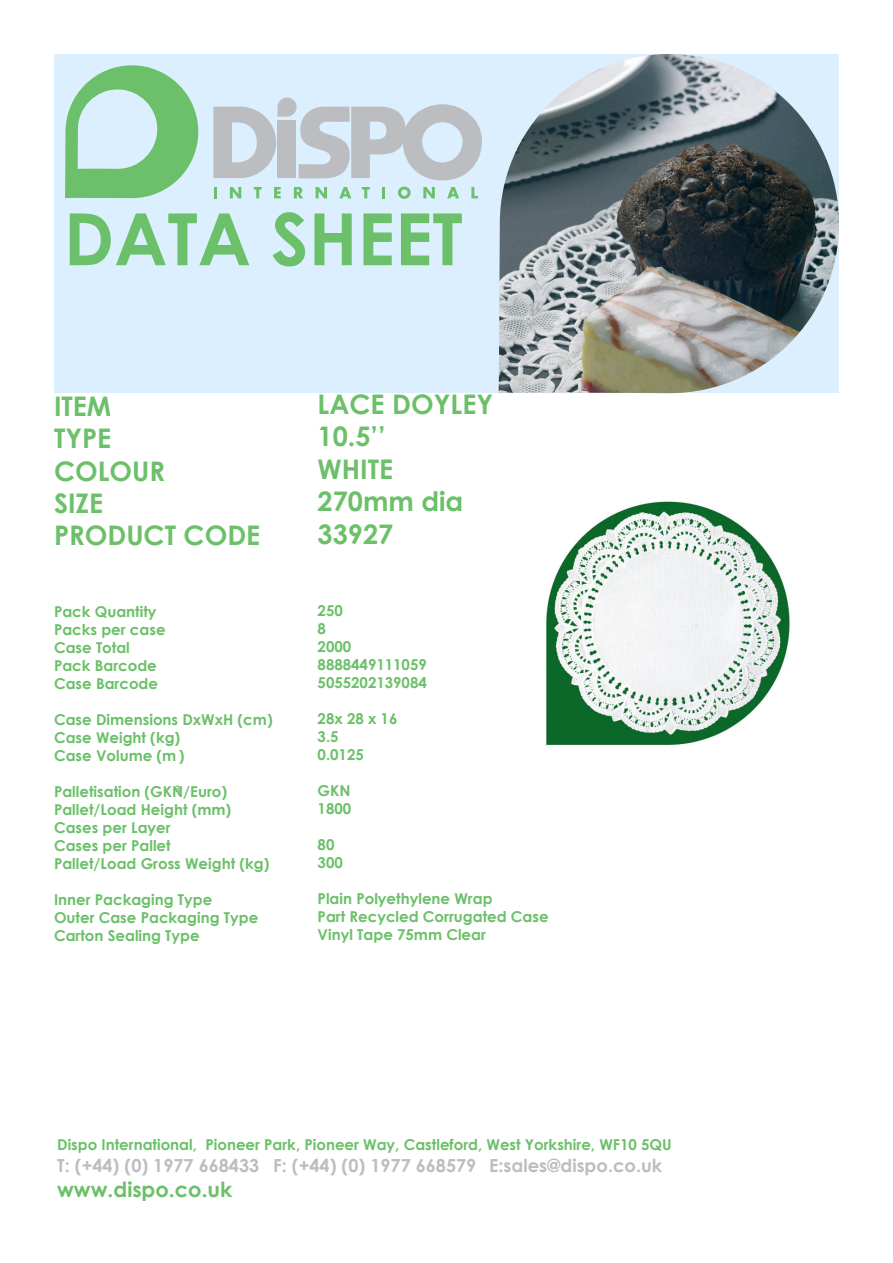
<style>
.page{position:relative;width:893px;height:1263px;background:#fff}
.page>*{position:absolute;margin:0;border:0;box-sizing:border-box;transform-origin:0 0}
.t1{font:700 72px "Century Gothic";color:#6bc069}
.t2{font:700 27px "Century Gothic";color:#6bc069}
.t3{font:700 21px "Century Gothic";color:#6bc069}
.t4{font:700 18px "Century Gothic";color:#bcbdc0}
.t5{font:700 15px/18px "Century Gothic";color:#6bc069}
.t6{font:700 9px "Century Gothic";color:#6bc069}
</style>
<div class="page">
<div style="left:54px;top:54px;width:785px;height:339px;background:#dbefff"></div>
<img style="left:499px;top:54px;width:340px;height:339px">
<svg style="left:214px;top:187px;width:3px;height:11px"></svg>
<svg style="left:230px;top:187px;width:11px;height:11px"></svg>
<svg style="left:254px;top:187px;width:8px;height:11px"></svg>
<svg style="left:274px;top:187px;width:7px;height:11px"></svg>
<svg style="left:294px;top:187px;width:9px;height:11px"></svg>
<svg style="left:316px;top:187px;width:11px;height:11px"></svg>
<svg style="left:339px;top:187px;width:12px;height:11px"></svg>
<svg style="left:362px;top:187px;width:8px;height:11px"></svg>
<svg style="left:382px;top:187px;width:3px;height:11px"></svg>
<svg style="left:398px;top:187px;width:13px;height:12px"></svg>
<svg style="left:423px;top:187px;width:12px;height:11px"></svg>
<svg style="left:447px;top:187px;width:12px;height:11px"></svg>
<svg style="left:471px;top:187px;width:7px;height:11px"></svg>
<svg style="left:65px;top:65px;width:133px;height:134px"></svg>
<svg style="left:213px;top:97px;width:269px;height:83px"></svg>
<img style="left:546px;top:501px;width:244px;height:245px">
<p class="t1" style="left:64px;top:184px;width:400px">DATA SHEET</p>
<p class="t2" style="left:54px;top:385px;width:59px">ITEM</p>
<p class="t2" style="left:54px;top:418px;width:59px">TYPE</p>
<p class="t2" style="left:54px;top:450px;width:113px">COLOUR</p>
<p class="t2" style="left:54px;top:483px;width:51px">SIZE</p>
<p class="t2" style="left:54px;top:515px;width:208px">PRODUCT CODE</p>
<p class="t5" style="left:54px;top:602px;width:104px">Pack Quantity</p>
<p class="t5" style="left:54px;top:620px;width:113px">Packs per case</p>
<p class="t5" style="left:54px;top:638px;width:77px">Case Total</p>
<p class="t5" style="left:54px;top:656px;width:104px">Pack Barcode</p>
<p class="t5" style="left:54px;top:674px;width:106px">Case Barcode</p>
<p class="t5" style="left:54px;top:710px;width:220px">Case Dimensions DxWxH (cm)</p>
<p class="t5" style="left:54px;top:728px;width:128px">Case Weight (kg)</p>
<p class="t5" style="left:54px;top:746px;width:132px">Case Volume (m )</p>
<p class="t5" style="left:54px;top:782px;width:175px">Palletisation (GKN/Euro)</p>
<p class="t5" style="left:54px;top:800px;width:179px">Pallet/Load Height (mm)</p>
<p class="t5" style="left:54px;top:818px;width:118px">Cases per Layer</p>
<p class="t5" style="left:54px;top:836px;width:118px">Cases per Pallet</p>
<p class="t5" style="left:54px;top:854px;width:217px">Pallet/Load Gross Weight (kg)</p>
<p class="t5" style="left:54px;top:890px;width:206px">Inner Packaging Type<br>Outer Case Packaging Type</p>
<p class="t5" style="left:54px;top:926px;width:147px">Carton Sealing Type</p>
<p class="t6" style="left:175px;top:782px;width:7px">3</p>
<p class="t2" style="left:318px;top:384px;width:177px">LACE DOYLEY</p>
<p class="t2" style="left:318px;top:416px;width:70px">10.5’’</p>
<p class="t2" style="left:318px;top:448px;width:77px">WHITE</p>
<p class="t2" style="left:318px;top:481px;width:147px">270mm dia</p>
<p class="t2" style="left:318px;top:513px;width:77px">33927</p>
<p class="t5" style="left:318px;top:600px;width:27px">250</p>
<p class="t5" style="left:318px;top:618px;width:10px">8</p>
<p class="t5" style="left:318px;top:636px;width:35px">2000</p>
<p class="t5" style="left:318px;top:654px;width:111px">8888449111059</p>
<p class="t5" style="left:318px;top:672px;width:111px">5055202139084</p>
<p class="t5" style="left:318px;top:708px;width:81px">28x 28 x 16</p>
<p class="t5" style="left:318px;top:726px;width:22px">3.5</p>
<p class="t5" style="left:318px;top:744px;width:48px">0.0125</p>
<p class="t5" style="left:318px;top:780px;width:35px">GKN</p>
<p class="t5" style="left:318px;top:798px;width:35px">1800</p>
<p class="t5" style="left:318px;top:834px;width:18px">80</p>
<p class="t5" style="left:318px;top:852px;width:27px">300</p>
<p class="t5" style="left:318px;top:888px;width:176px">Plain Polyethylene Wrap</p>
<p class="t5" style="left:318px;top:906px;width:232px">Part Recycled Corrugated Case</p>
<p class="t5" style="left:318px;top:924px;width:170px">Vinyl Tape 75mm Clear</p>
<p class="t5" style="left:57px;top:1135px;width:616px">Dispo International, Pioneer Park, Pioneer Way, Castleford, West Yorkshire, WF10 5QU</p>
<p class="t4" style="left:57px;top:1151px;width:607px">T: (+44) (0) 1977 668433 F: (+44) (0) 1977 668579 E:sales@dispo.co.uk</p>
<p class="t3" style="left:57px;top:1173px;width:177px">www.dispo.co.uk</p>
</div>
